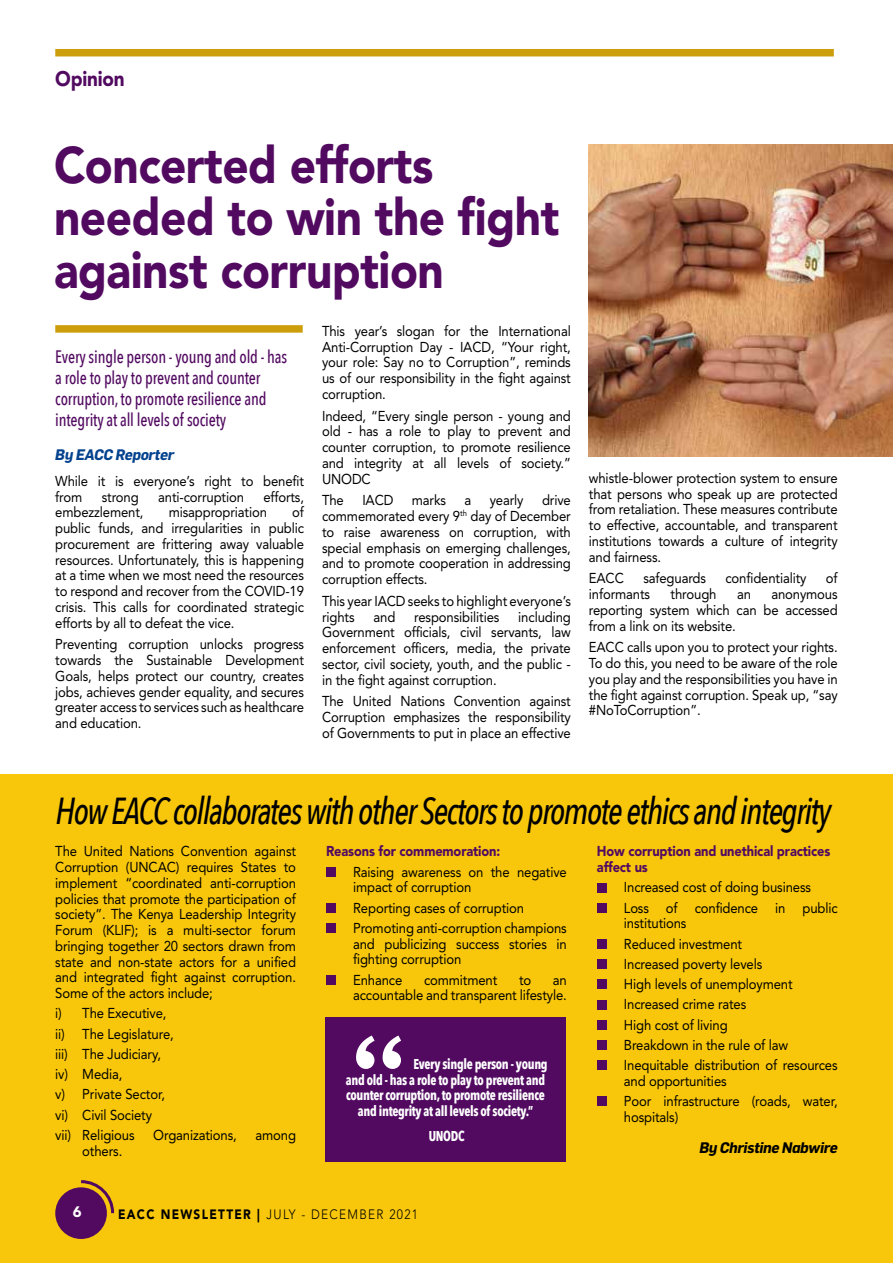
<style>
.page{position:relative;width:893px;height:1263px;background:#fff}
.page>*{position:absolute;margin:0;border:0;box-sizing:border-box;transform-origin:0 0}
.t1{font:900 51px/52.5px "Avenir LT Std";letter-spacing:-.01em;color:#520a61;scale:.9 1}
.t2{font:italic 500 37.5px "Avenir Next Condensed";letter-spacing:-.04em;color:#000;scale:.9 1}
.t3{font:900 21px "Avenir LT Std";letter-spacing:-.01em;color:#520a61;scale:.9 1}
.t4{font:500 18px/21px "Avenir Next Condensed";letter-spacing:-.01em;color:#520a61;scale:.9 1}
.t5{font:italic 700 15px "Flama";letter-spacing:-.02em;color:#000;scale:.95 1}
.t6{font:italic 700 15px "Flama";letter-spacing:-.02em;color:#03428e;scale:.95 1}
.t7{font:900 15px "Avenir LT Std";color:#fff}
.t8{font:14.25px/15.8px "Avenir LT Std";letter-spacing:-.01em;color:#000;text-align:justify;scale:.92 1}
.t9{font:700 14.25px "Avenir Next Condensed";letter-spacing:-.025em;color:#fff;scale:.9 1}
.t10{font:900 14.25px/15.8px "Avenir LT Std";letter-spacing:-.01em;color:#520a61;scale:.9 1}
.t11{font:300 13.5px "Avenir LT Std";letter-spacing:.11em;color:#000;scale:.88 1}
.s1{font-weight:900}
</style>
<div class="page">
<div style="left:55px;top:49px;width:779px;height:7px;background:#cd9e0c"></div>
<img style="left:589px;top:145px;width:304px;height:311px">
<div style="left:0;top:774px;width:893px;height:489px;background:#f8c70b"></div>
<div style="left:326px;top:867px;width:10px;height:10px;background:#520a61"></div>
<div style="left:326px;top:903px;width:10px;height:10px;background:#520a61"></div>
<div style="left:326px;top:923px;width:10px;height:10px;background:#520a61"></div>
<div style="left:326px;top:975px;width:10px;height:10px;background:#520a61"></div>
<div style="left:597px;top:883px;width:10px;height:9px;background:#520a61"></div>
<div style="left:597px;top:903px;width:10px;height:10px;background:#520a61"></div>
<div style="left:597px;top:939px;width:10px;height:10px;background:#520a61"></div>
<div style="left:597px;top:959px;width:10px;height:10px;background:#520a61"></div>
<div style="left:597px;top:979px;width:10px;height:10px;background:#520a61"></div>
<div style="left:597px;top:1000px;width:10px;height:9px;background:#520a61"></div>
<div style="left:597px;top:1020px;width:10px;height:10px;background:#520a61"></div>
<div style="left:597px;top:1040px;width:10px;height:10px;background:#520a61"></div>
<div style="left:597px;top:1060px;width:10px;height:10px;background:#520a61"></div>
<div style="left:597px;top:1096px;width:10px;height:10px;background:#520a61"></div>
<div style="left:55px;top:1187px;width:52px;height:52px;background:#520a61;border-radius:50%"></div>
<svg style="left:78px;top:1180px;width:37px;height:36px"></svg>
<div style="left:55px;top:325px;width:248px;height:8px;background:#cd9e0c"></div>
<div style="left:325px;top:1017px;width:241px;height:144px;background:#520a61"></div>
<svg style="left:356px;top:1035px;width:45px;height:34px"></svg>
<h3 class="t3" style="left:55px;top:66px;width:79px">Opinion</h3>
<h1 class="t1" style="left:54px;top:138px;width:563px">Concerted efforts needed to win the fight against corruption</h1>
<p class="t4" style="left:55px;top:346px;width:259px">Every single person - young and old - has a role to play to prevent and counter corruption, to promote resilience and integrity at all levels of society</p>
<p class="t6" style="left:55px;top:445px;width:126px">By EACC Reporter</p>
<p class="t8" style="left:55px;top:473px;width:272px">While it is everyone’s right to benefit from</p>
<p class="t8" style="left:102px;top:489px;width:42px">strong</p>
<p class="t8" style="left:158px;top:489px;width:95px">anti-corruption</p>
<p class="t8" style="left:263px;top:489px;width:46px">efforts,</p>
<p class="t8" style="left:55px;top:505px;width:97px">embezzlement,</p>
<p class="t8" style="left:169px;top:505px;width:108px">misappropriation</p>
<p class="t8" style="left:55px;top:505px;width:272px;text-indent:237px">of public funds, and irregularities in public procurement are frittering away valuable resources. Unfortunately, this is happening at a time when we most need the resources to respond and recover from the COVID-19 crisis. This calls for coordinated strategic efforts by all to defeat the vice.</p>
<p class="t8" style="left:55px;top:637px;width:272px">Preventing corruption unlocks progress towards the Sustainable Development Goals, helps protect our country, creates jobs, achieves gender equality, and secures greater access to services such as healthcare and education.</p>
<p class="t8" style="left:322px;top:323px;width:272px">This year’s slogan for the International Anti-Corruption Day - IACD, “Your right, your role: Say no to Corruption”, reminds us of our responsibility in the fight against corruption.</p>
<p class="t8" style="left:322px;top:408px;width:272px">Indeed, “Every single person - young and old - has a role to play to prevent and counter corruption, to promote resilience and integrity at all levels of society.” UNODC</p>
<p class="t8" style="left:322px;top:493px;width:25px">The</p>
<p class="t8" style="left:362px;top:493px;width:35px">IACD</p>
<p class="t8" style="left:412px;top:493px;width:39px">marks</p>
<p class="t8" style="left:465px;top:493px;width:9px">a</p>
<p class="t8" style="left:490px;top:493px;width:38px">yearly</p>
<p class="t8" style="left:322px;top:493px;width:272px;text-indent:220px">drive commemorated every 9<sup>th</sup> day of December to raise awareness on corruption, with special emphasis on emerging challenges, and to promote cooperation in addressing corruption effects.</p>
<p class="t8" style="left:322px;top:593px;width:272px">This year IACD seeks to highlight everyone’s rights</p>
<p class="t8" style="left:322px;top:609px;width:272px;text-indent:196px">including Government officials, civil servants, law enforcement officers, media, the private sector, civil society, youth, and the public - in the fight against corruption.</p>
<p class="t8" style="left:322px;top:694px;width:272px">The United Nations Convention against Corruption emphasizes the responsibility of Governments to put in place an effective</p>
<p class="t8" style="left:374px;top:609px;width:25px">and</p>
<p class="t8" style="left:414px;top:609px;width:94px">responsibilities</p>
<p class="t8" style="left:589px;top:470px;width:272px">whistle-blower protection system to ensure that persons who speak up are protected from retaliation. These measures contribute to effective, accountable, and transparent institutions towards a culture of integrity and fairness.</p>
<p class="t8" style="left:589px;top:571px;width:40px">EACC</p>
<p class="t8" style="left:643px;top:571px;width:70px">safeguards</p>
<p class="t8" style="left:725px;top:571px;width:90px">confidentiality</p>
<p class="t8" style="left:826px;top:571px;width:14px">of</p>
<p class="t8" style="left:589px;top:586px;width:68px">informants</p>
<p class="t8" style="left:671px;top:586px;width:51px">through</p>
<p class="t8" style="left:737px;top:586px;width:17px">an</p>
<p class="t8" style="left:589px;top:586px;width:272px;text-indent:183px">anonymous reporting system which can be accessed from a link on its website.</p>
<p class="t8" style="left:589px;top:640px;width:272px">EACC calls upon you to protect your rights.<br>To do this, you need to be aware of the role you play and the responsibilities you have in the fight against corruption. Speak up, “say #NoToCorruption”.</p>
<h2 class="t2" style="left:56px;top:788px;width:863px">How EACC collaborates with other Sectors to promote ethics and integrity</h2>
<p class="t8" style="left:55px;top:844px;width:263px">The United Nations Convention against Corruption (UNCAC) requires States to implement “coordinated anti-corruption policies that promote the participation of society”. The Kenya Leadership Integrity Forum (KLIF); is a multi-sector forum bringing together 20 sectors drawn from state and non-state actors for a unified and integrated fight against corruption.<br>Some of the actors include;</p>
<p class="t8" style="left:55px;top:1003px;width:130px;line-height:20.2px;text-align:left">i) The Executive, ii) The Legislature, iii) The Judiciary, iv) Media,<br>v) Private Sector, vi) Civil Society<br>vii) Religious</p>
<p class="t8" style="left:153px;top:1127px;width:92px">Organizations,</p>
<p class="t8" style="left:256px;top:1127px;width:46px">among</p>
<p class="t8" style="left:82px;top:1143px;width:45px">others.</p>
<p class="t10" style="left:326px;top:843px;width:195px">Reasons for commemoration:</p>
<p class="t8" style="left:353px;top:864px;width:234px">Raising awareness on the negative impact of corruption</p>
<p class="t8" style="left:353px;top:898px;width:234px;line-height:20.2px">Reporting cases of corruption<br>Promoting anti-corruption champions</p>
<p class="t8" style="left:353px;top:936px;width:234px">and publicizing success stories in fighting corruption</p>
<p class="t8" style="left:353px;top:972px;width:55px">Enhance</p>
<p class="t8" style="left:424px;top:972px;width:81px">commitment</p>
<p class="t8" style="left:519px;top:972px;width:15px">to</p>
<p class="t8" style="left:353px;top:972px;width:234px;text-align:right">an<br>accountable and transparent lifestyle.</p>
<p class="t9" style="left:414px;top:1055px;width:150px">Every single person - young</p>
<p class="t9" style="left:346px;top:1071px;width:223px">and old - has a role to play to prevent and</p>
<p class="t9" style="left:346px;top:1087px;width:222px">counter corruption, to promote resilience</p>
<p class="t9" style="left:358px;top:1102px;width:196px">and integrity at all levels of society.”</p>
<p class="t9" style="left:429px;top:1127px;width:41px">UNODC</p>
<p class="t7" style="left:73px;top:1202px;width:10px">6</p>
<p class="t11" style="left:118px;top:1207px;width:342px"><span class="s1">EACC Newsletter |</span> JULYLY - DECEMCEMBER 2021</p>
<p class="t11" style="left:377px;top:1207px;width:10px">R</p>
<p class="t10" style="left:597px;top:843px;width:261px">How corruption and unethical practices affect us</p>
<p class="t8" style="left:624px;top:877px;width:234px;line-height:20.2px">Increased cost of doing business<br>Loss of confidence in public</p>
<p class="t8" style="left:624px;top:913px;width:234px;line-height:20.2px;text-align:left">institutions<br>Reduced investment<br>Increased poverty levels<br>High levels of unemployment<br>Increased crime rates<br>High cost of living<br>Breakdown in the rule of law<br>Inequitable distribution of resources</p>
<p class="t8" style="left:624px;top:1071px;width:234px;line-height:20.2px">and opportunities<br>Poor infrastructure (roads, water,</p>
<p class="t8" style="left:624px;top:1109px;width:61px">hospitals)</p>
<p class="t5" style="left:699px;top:1139px;width:147px">By Christine Nabwire</p>
</div>
